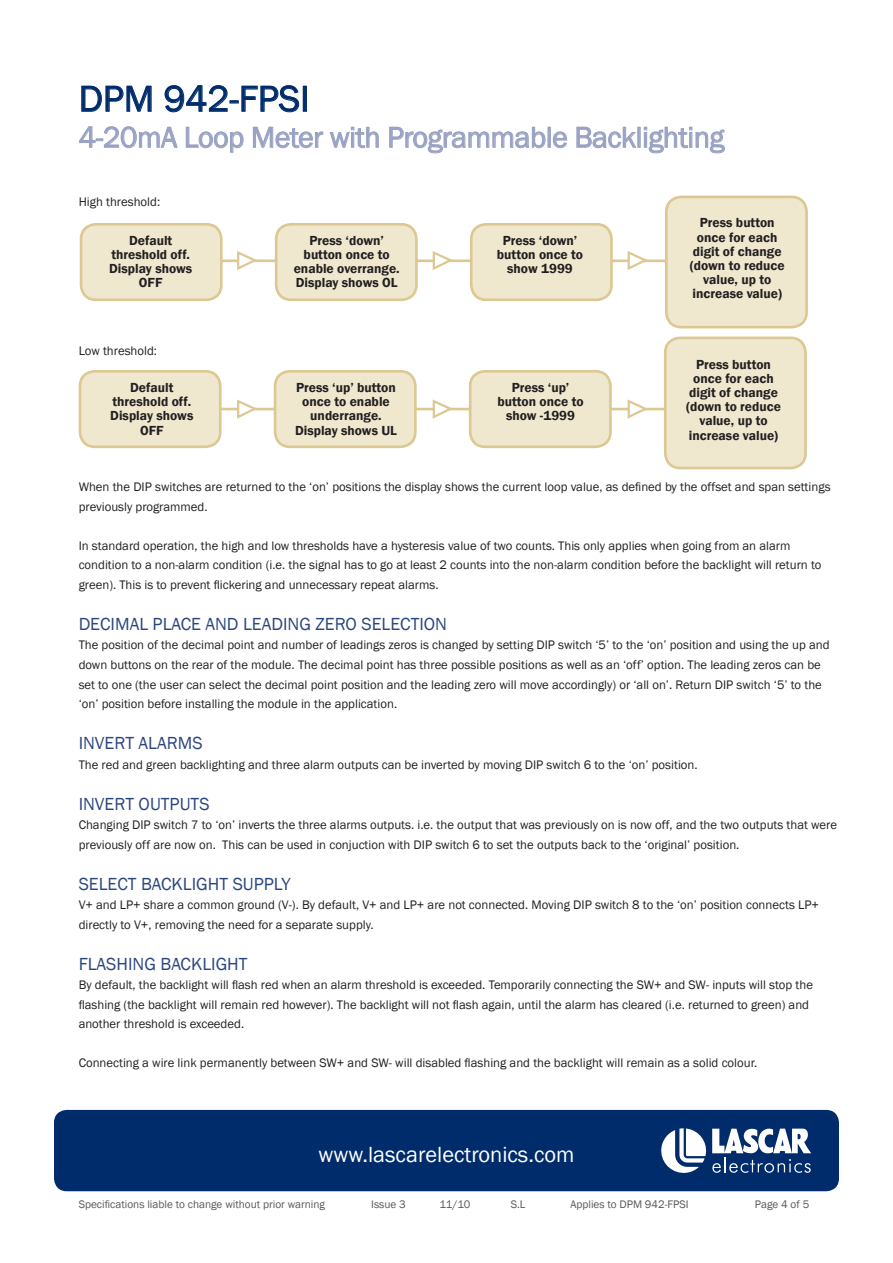
<style>
.page{position:relative;width:893px;height:1263px;background:#fff}
.page>*{position:absolute;margin:0;border:0;box-sizing:border-box;transform-origin:0 0}
.t1{font:37.5px "Franklin Gothic";color:#002c6b}
.t2{font:30px "Franklin Gothic";letter-spacing:-.015em;color:#9aa2c4}
.t3{font:22.5px "Franklin Gothic";color:#fff}
.t4{font:18px "Franklin Gothic";color:#2c477f}
.t5{font:600 13.5px "Franklin Gothic";color:#231f20}
.t6{font:12.75px/19.5px "Franklin Gothic";color:#231f20}
.t7{font:11.25px "Franklin Gothic";color:#57585a}
</style>
<div class="page">
<svg style="left:81px;top:86px;width:71px;height:26px"></svg>
<svg style="left:164px;top:85px;width:135px;height:28px"></svg>
<div style="left:303px;top:86px;width:3px;height:25px;border:1px solid #002c6b"></div>
<svg style="left:79px;top:126px;width:99px;height:22px"></svg>
<svg style="left:186px;top:127px;width:58px;height:26px"></svg>
<svg style="left:253px;top:127px;width:71px;height:21px"></svg>
<svg style="left:330px;top:127px;width:49px;height:21px"></svg>
<svg style="left:389px;top:127px;width:157px;height:27px"></svg>
<div style="left:548px;top:127px;width:2px;height:20px;border:1px solid #9aa2c4"></div>
<svg style="left:553px;top:131px;width:14px;height:17px"></svg>
<svg style="left:576px;top:127px;width:60px;height:21px"></svg>
<div style="left:638px;top:127px;width:2px;height:20px;border:1px solid #9aa2c4"></div>
<svg style="left:644px;top:127px;width:81px;height:27px"></svg>
<div style="left:54px;top:1110px;width:785px;height:81px;background:#002c6b;border-radius:13px"></div>
<svg style="left:712px;top:1128px;width:99px;height:45px"></svg>
<svg style="left:661px;top:1128px;width:45px;height:45px"></svg>
<hr style="left:196px;top:259px;width:498px;height:3px;background:#dbc893">
<div style="left:81px;top:224px;width:140px;height:76px;background:#efe8cf;border-radius:15px"></div>
<div style="left:80px;top:223px;width:143px;height:78px;border:3px solid #dbc893;border-radius:15px"></div>
<div style="left:276px;top:224px;width:140px;height:76px;background:#efe8cf;border-radius:15px"></div>
<div style="left:275px;top:223px;width:143px;height:78px;border:3px solid #dbc893;border-radius:15px"></div>
<div style="left:471px;top:224px;width:140px;height:76px;background:#efe8cf;border-radius:15px"></div>
<div style="left:470px;top:223px;width:143px;height:78px;border:3px solid #dbc893;border-radius:15px"></div>
<div style="left:666px;top:197px;width:141px;height:130px;background:#efe8cf;border-radius:15px"></div>
<div style="left:665px;top:196px;width:143px;height:132px;border:3px solid #dbc893;border-radius:15px"></div>
<hr style="left:199px;top:408px;width:498px;height:2px;background:#dbc893">
<div style="left:80px;top:371px;width:140px;height:76px;background:#efe8cf;border-radius:15px"></div>
<div style="left:79px;top:370px;width:143px;height:78px;border:3px solid #dbc893;border-radius:15px"></div>
<div style="left:275px;top:371px;width:140px;height:76px;background:#efe8cf;border-radius:15px"></div>
<div style="left:274px;top:370px;width:143px;height:78px;border:3px solid #dbc893;border-radius:15px"></div>
<div style="left:470px;top:371px;width:140px;height:76px;background:#efe8cf;border-radius:15px"></div>
<div style="left:469px;top:370px;width:143px;height:78px;border:3px solid #dbc893;border-radius:15px"></div>
<div style="left:665px;top:338px;width:140px;height:130px;background:#efe8cf;border-radius:15px"></div>
<div style="left:664px;top:336px;width:143px;height:133px;border:3px solid #dbc893;border-radius:15px"></div>
<svg style="left:235px;top:251px;width:25px;height:19px"></svg>
<svg style="left:431px;top:251px;width:25px;height:19px"></svg>
<svg style="left:626px;top:251px;width:25px;height:19px"></svg>
<svg style="left:235px;top:399px;width:25px;height:20px"></svg>
<svg style="left:431px;top:399px;width:25px;height:20px"></svg>
<svg style="left:626px;top:399px;width:25px;height:20px"></svg>
<p class="t1" style="left:79px;top:76px;width:232px">DPM 942-FPSI</p>
<p class="t2" style="left:79px;top:119px;width:647px">4-20mA Loop Meter with Programmable Backlighting</p>
<p class="t6" style="left:79px;top:193px;width:83px">High threshold:</p>
<p class="t5" style="left:129px;top:232px;width:45px">Default</p>
<p class="t5" style="left:111px;top:246px;width:80px">threshold off.</p>
<p class="t5" style="left:109px;top:260px;width:85px">Display shows</p>
<p class="t5" style="left:139px;top:274px;width:25px">OFF</p>
<p class="t6" style="left:79px;top:341px;width:80px">Low threshold:</p>
<p class="t5" style="left:130px;top:379px;width:45px">Default</p>
<p class="t5" style="left:112px;top:393px;width:80px">threshold off.</p>
<p class="t5" style="left:110px;top:408px;width:85px">Display shows</p>
<p class="t5" style="left:140px;top:422px;width:25px">OFF</p>
<p class="t5" style="left:309px;top:232px;width:76px">Press ‘down’</p>
<p class="t5" style="left:304px;top:246px;width:88px">button once to</p>
<p class="t5" style="left:294px;top:260px;width:107px">enable overrange.</p>
<p class="t5" style="left:296px;top:274px;width:103px">Display shows OL</p>
<p class="t5" style="left:296px;top:379px;width:101px">Press ‘up’ button</p>
<p class="t5" style="left:302px;top:393px;width:89px">once to enable</p>
<p class="t5" style="left:310px;top:408px;width:73px">underrange.</p>
<p class="t5" style="left:295px;top:422px;width:104px">Display shows UL</p>
<p class="t5" style="left:503px;top:232px;width:76px">Press ‘down’</p>
<p class="t5" style="left:497px;top:246px;width:88px">button once to</p>
<p class="t5" style="left:507px;top:260px;width:67px">show 1999</p>
<p class="t5" style="left:512px;top:379px;width:59px">Press ‘up’</p>
<p class="t5" style="left:497px;top:393px;width:88px">button once to</p>
<p class="t5" style="left:506px;top:408px;width:71px">show -1999</p>
<p class="t5" style="left:700px;top:215px;width:76px">Press button</p>
<p class="t5" style="left:697px;top:229px;width:82px">once for each</p>
<p class="t5" style="left:693px;top:243px;width:90px">digit of change</p>
<p class="t5" style="left:690px;top:257px;width:96px">(down to reduce</p>
<p class="t5" style="left:703px;top:271px;width:70px">value, up to</p>
<p class="t5" style="left:692px;top:285px;width:91px">increase value)</p>
<p class="t5" style="left:696px;top:356px;width:76px">Press button</p>
<p class="t5" style="left:693px;top:370px;width:82px">once for each</p>
<p class="t5" style="left:689px;top:384px;width:90px">digit of change</p>
<p class="t5" style="left:686px;top:398px;width:96px">(down to reduce</p>
<p class="t5" style="left:699px;top:413px;width:70px">value, up to</p>
<p class="t5" style="left:689px;top:427px;width:91px">increase value)</p>
<p class="t6" style="left:79px;top:478px;width:753px">When the DIP switches are returned to the ‘on’ positions the display shows the current loop value, as defined by the offset and span settings previously programmed.</p>
<p class="t6" style="left:79px;top:536px;width:713px">In standard operation, the high and low thresholds have a hysteresis value of two counts. This only applies when going from an alarm</p>
<p class="t6" style="left:79px;top:556px;width:744px">condition to a non-alarm condition (i.e. the signal has to go at least 2 counts into the non-alarm condition before the backlight will return to green). This is to prevent flickering and unnecessary repeat alarms.</p>
<p class="t4" style="left:79px;top:613px;width:370px">DECIMAL PLACE AND LEADING ZERO SELECTION</p>
<p class="t6" style="left:79px;top:636px;width:752px">The position of the decimal point and number of leadings zeros is changed by setting DIP switch ‘5’ to the ‘on’ position and using the up and down buttons on the rear of the module. The decimal point has three possible positions as well as an ‘off’ option. The leading zeros can be set to one (the user can select the decimal point position and the leading zero will move accordingly) or ‘all on’. Return DIP switch ‘5’ to the ‘on’ position before installing the module in the application.</p>
<p class="t4" style="left:79px;top:732px;width:125px">INVERT ALARMS</p>
<p class="t6" style="left:79px;top:755px;width:620px">The red and green backlighting and three alarm outputs can be inverted by moving DIP switch 6 to the ‘on’ position.</p>
<p class="t4" style="left:79px;top:792px;width:132px">INVERT OUTPUTS</p>
<p class="t6" style="left:79px;top:815px;width:760px">Changing DIP switch 7 to ‘on’ inverts the three alarms outputs. i.e. the output that was previously on is now off, and the two outputs that were previously off are now on. This can be used in conjuction with DIP switch 6 to set the outputs back to the ‘original’ position.</p>
<p class="t4" style="left:79px;top:873px;width:214px">SELECT BACKLIGHT SUPPLY</p>
<p class="t6" style="left:79px;top:895px;width:742px">V+ and LP+ share a common ground (V-). By default, V+ and LP+ are not connected. Moving DIP switch 8 to the ‘on’ position connects LP+ directly to V+, removing the need for a separate supply.</p>
<p class="t4" style="left:79px;top:953px;width:170px">FLASHING BACKLIGHT</p>
<p class="t6" style="left:79px;top:976px;width:736px">By default, the backlight will flash red when an alarm threshold is exceeded. Temporarily connecting the SW+ and SW- inputs will stop the</p>
<p class="t6" style="left:79px;top:995px;width:732px">flashing (the backlight will remain red however). The backlight will not flash again, until the alarm has cleared (i.e. returned to green) and</p>
<p class="t6" style="left:79px;top:1015px;width:167px">another threshold is exceeded.</p>
<p class="t6" style="left:79px;top:1054px;width:680px">Connecting a wire link permanently between SW+ and SW- will disabled flashing and the backlight will remain as a solid colour.</p>
<p class="t3" style="left:318px;top:1141px;width:258px">www.lascarelectronics.com</p>
<p class="t7" style="left:79px;top:1198px;width:248px">Specifications liable to change without prior warning</p>
<p class="t7" style="left:371px;top:1198px;width:36px">Issue 3</p>
<p class="t7" style="left:440px;top:1198px;width:32px">11/10</p>
<p class="t7" style="left:511px;top:1198px;width:16px">S.L</p>
<p class="t7" style="left:570px;top:1198px;width:120px">Applies to DPM 942-FPSI</p>
<p class="t7" style="left:755px;top:1198px;width:56px">Page 4 of 5</p>
</div>
